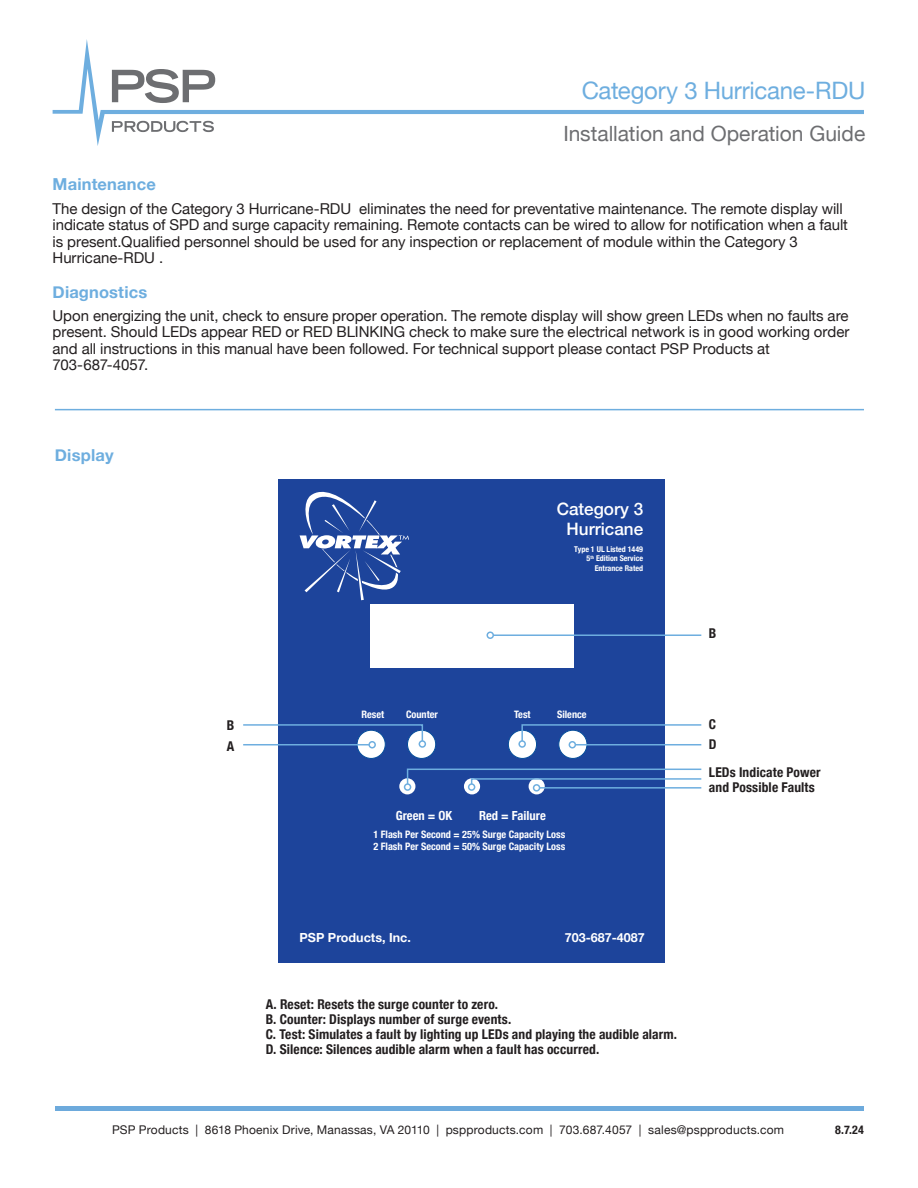
<style>
.page{position:relative;width:918px;height:1188px;background:#fff}
.page>*{position:absolute;margin:0;border:0;box-sizing:border-box;transform-origin:0 0}
.t1{font:24px "Helvetica Neue";letter-spacing:-.01em;color:#6eaedf}
.t2{font:21px "Helvetica Neue";color:#6d6e71}
.t3{font:500 17.1px/20.5px "Helvetica Neue";color:#fff;text-align:center}
.t4{font:700 16.5px "Helvetica Neue";letter-spacing:.01em;color:#6eaedf}
.t5{font:15px/16.5px "Helvetica Neue";letter-spacing:-.005em;color:#231f20}
.t6{font:700 condensed 13.5px/15px "Helvetica Neue";letter-spacing:.01em;color:#231f20}
.t7{font:700 12.6px "Helvetica Neue";color:#fff}
.t8{font:700 condensed 12.6px "Helvetica Neue";color:#fff}
.t9{font:12px "Helvetica Neue";letter-spacing:.015em;color:#231f20}
.t10{font:700 condensed 12px "Helvetica Neue";color:#231f20}
.t11{font:700 condensed 10.2px/12.3px "Helvetica Neue";color:#fff}
.t12{font:700 condensed 7.95px/9.6px "Helvetica Neue";color:#fff;text-align:right}
</style>
<div class="page">
<hr style="left:55px;top:1107px;width:809px;height:4px;background:#6daadc">
<svg style="left:53px;top:39px;width:811px;height:107px"></svg>
<svg style="left:112px;top:121px;width:102px;height:11px"></svg>
<svg style="left:112px;top:69px;width:103px;height:34px"></svg>
<hr style="left:55px;top:409px;width:809px;height:1px;background:#6eaedf">
<div style="left:278px;top:480px;width:387px;height:483px;background:#1d449b"></div>
<svg style="left:300px;top:491px;width:109px;height:110px"></svg>
<svg style="left:357px;top:730px;width:28px;height:29px"></svg>
<div style="left:357px;top:730px;width:29px;height:29px;border:1px solid #024b99;border-radius:50%"></div>
<div style="left:362px;top:736px;width:18px;height:17px;background:#fff;border-radius:50%"></div>
<div style="left:407px;top:730px;width:29px;height:29px;background:#fff;border-radius:50%"></div>
<div style="left:407px;top:730px;width:29px;height:29px;border:1px solid #024b99;border-radius:50%"></div>
<svg style="left:508px;top:730px;width:29px;height:29px"></svg>
<div style="left:508px;top:730px;width:29px;height:29px;border:1px solid #024b99;border-radius:50%"></div>
<div style="left:514px;top:736px;width:17px;height:17px;background:#fff;border-radius:50%"></div>
<svg style="left:559px;top:730px;width:28px;height:29px"></svg>
<div style="left:559px;top:730px;width:28px;height:29px;border:1px solid #024b99;border-radius:50%"></div>
<svg style="left:564px;top:736px;width:18px;height:17px"></svg>
<div style="left:370px;top:605px;width:204px;height:63px;background:#fff"></div>
<svg style="left:464px;top:778px;width:16px;height:16px"></svg>
<div style="left:529px;top:778px;width:16px;height:16px;background:#fff;border-radius:50%"></div>
<svg style="left:399px;top:778px;width:16px;height:16px"></svg>
<hr style="left:493px;top:634px;width:208px;height:2px;background:#6eaedf">
<div style="left:487px;top:631px;width:7px;height:8px;border:2px solid #6eaedf;border-radius:50%"></div>
<svg style="left:521px;top:724px;width:181px;height:18px"></svg>
<div style="left:518px;top:740px;width:8px;height:8px;border:2px solid #6eaedf;border-radius:50%"></div>
<div style="left:404px;top:783px;width:7px;height:8px;border:2px solid #6eaedf;border-radius:50%"></div>
<svg style="left:406px;top:768px;width:296px;height:18px"></svg>
<div style="left:468px;top:783px;width:7px;height:8px;border:2px solid #6eaedf;border-radius:50%"></div>
<svg style="left:243px;top:724px;width:181px;height:18px"></svg>
<div style="left:419px;top:740px;width:7px;height:8px;border:2px solid #6eaedf;border-radius:50%"></div>
<hr style="left:575px;top:744px;width:126px;height:1px;background:#6eaedf">
<div style="left:569px;top:741px;width:7px;height:7px;border:2px solid #6eaedf;border-radius:50%"></div>
<hr style="left:243px;top:744px;width:126px;height:1px;background:#6eaedf">
<div style="left:368px;top:741px;width:8px;height:7px;border:2px solid #6eaedf;border-radius:50%"></div>
<hr style="left:540px;top:787px;width:161px;height:2px;background:#6eaedf">
<div style="left:533px;top:784px;width:7px;height:8px;border:2px solid #6eaedf;border-radius:50%"></div>
<h1 class="t1" style="left:582px;top:74px;width:285px">Category 3 Hurricane-RDU</h1>
<h2 class="t2" style="left:563px;top:119px;width:303px">Installation and Operation Guide</h2>
<p class="t4" style="left:53px;top:171px;width:105px">Maintenance</p>
<p class="t5" style="left:53px;top:201px;width:797px">The design of the Category 3 Hurricane-RDU eliminates the need for preventative maintenance. The remote display will indicate status of SPD and surge capacity remaining. Remote contacts can be wired to allow for notification when a fault is present.Qualified personnel should be used for any inspection or replacement of module within the Category 3<br>Hurricane-RDU .</p>
<p class="t4" style="left:53px;top:279px;width:96px">Diagnostics</p>
<p class="t5" style="left:53px;top:308px;width:798px">Upon energizing the unit, check to ensure proper operation. The remote display will show green LEDs when no faults are present. Should LEDs appear RED or RED BLINKING check to make sure the electrical network is in good working order and all instructions in this manual have been followed. For technical support please contact PSP Products at 703-687-4057.</p>
<p class="t4" style="left:55px;top:442px;width:60px">Display</p>
<p class="t3" style="left:557px;top:497px;width:88px">Category 3<br>Hurricane</p>
<p class="t12" style="left:574px;top:543px;width:71px">Type 1 UL Listed 1449<br>5<sup>th</sup> Edition Service<br>Entrance Rated</p>
<p class="t6" style="left:709px;top:625px;width:9px">B</p>
<p class="t11" style="left:361px;top:707px;width:24px">Reset</p>
<p class="t11" style="left:406px;top:707px;width:33px">Counter</p>
<p class="t11" style="left:514px;top:707px;width:18px">Test</p>
<p class="t11" style="left:557px;top:707px;width:31px">Silence</p>
<p class="t6" style="left:227px;top:714px;width:9px;line-height:21px">B<br>A</p>
<p class="t6" style="left:709px;top:712px;width:9px;line-height:21px">C<br>D</p>
<p class="t6" style="left:709px;top:764px;width:113px">LEDs Indicate Power and Possible Faults</p>
<p class="t8" style="left:396px;top:806px;width:58px">Green = OK</p>
<p class="t8" style="left:479px;top:806px;width:68px">Red = Failure</p>
<p class="t11" style="left:373px;top:827px;width:193px">1 Flash Per Second = 25% Surge Capacity Loss<br>2 Flash Per Second = 50% Surge Capacity Loss</p>
<p class="t7" style="left:300px;top:928px;width:113px">PSP Products, Inc.</p>
<p class="t7" style="left:565px;top:928px;width:81px">703-687-4087</p>
<p class="t6" style="left:266px;top:995px;width:413px">A. Reset: Resets the surge counter to zero.<br>B. Counter: Displays number of surge events.<br>C. Test: Simulates a fault by lighting up LEDs and playing the audible alarm.<br>D. Silence: Silences audible alarm when a fault has occurred.</p>
<p class="t9" style="left:112px;top:1121px;width:674px">PSP Products | 8618 Phoenix Drive, Manassas, VA 20110 | pspproducts.com | 703.687.4057 | sales@pspproducts.com</p>
<p class="t10" style="left:835px;top:1120px;width:30px">8.7.24</p>
</div>
